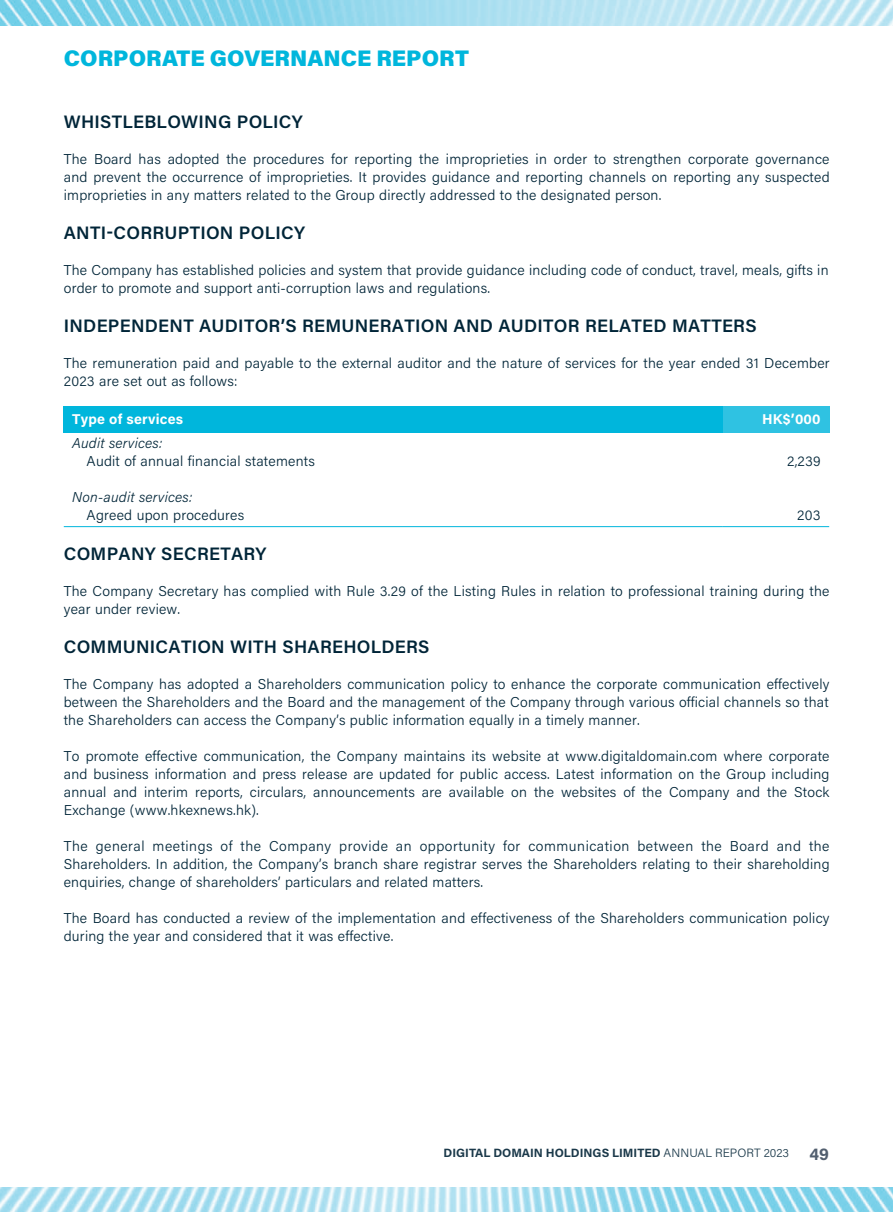
<style>
.page{position:relative;width:893px;height:1212px;background:#fff}
.page>*{position:absolute;margin:0;border:0;box-sizing:border-box;transform-origin:0 0}
.t1{font:900 22.5px "Acumin Pro";color:#00b6dc}
.t2{font:600 18px "Acumin Pro";letter-spacing:.015em;color:#002538}
.t3{font:300 14.25px/18px "Acumin Pro";letter-spacing:.015em;color:#002538;text-align:justify}
.t4{font:italic 300 14.25px "Acumin Pro";letter-spacing:.015em;color:#002538}
.t5{font:700 14.25px "Acumin Pro";letter-spacing:.015em;color:#fff}
.t6{font:700 12px "Acumin Pro";color:#1b394a}
.s1{font-weight:300}
.s2{font-size:17.25px;color:#525f6f}
</style>
<div class="page">
<img style="left:0;top:0;width:893px;height:1212px">
<div style="left:0;top:26px;width:893px;height:1160px;background:#fff"></div>
<div style="left:64px;top:406px;width:659px;height:26px;background:#00b6dc"></div>
<div style="left:723px;top:406px;width:106px;height:26px;background:#2fc2e2"></div>
<hr style="left:64px;top:526px;width:659px;height:1px;background:#00b6dc">
<hr style="left:723px;top:526px;width:106px;height:1px;background:#00b6dc">
<h1 class="t1" style="left:64px;top:42px;width:407px">CORPORATE GOVERNANCE REPORT</h1>
<p class="t2" style="left:64px;top:109px;width:241px">WHISTLEBLOWING POLICY</p>
<p class="t3" style="left:64px;top:149px;width:767px">The Board has adopted the procedures for reporting the improprieties in order to strengthen corporate governance and prevent the occurrence of improprieties. It provides guidance and reporting channels on reporting any suspected improprieties in any matters related to the Group directly addressed to the designated person.</p>
<p class="t2" style="left:64px;top:220px;width:243px">ANTI-CORRUPTION POLICY</p>
<p class="t3" style="left:64px;top:260px;width:766px">The Company has established policies and system that provide guidance including code of conduct, travel, meals, gifts in order to promote and support anti-corruption laws and regulations.</p>
<p class="t2" style="left:64px;top:313px;width:694px">INDEPENDENT AUDITOR’S REMUNERATION AND AUDITOR RELATED MATTERS</p>
<p class="t3" style="left:64px;top:353px;width:767px">The remuneration paid and payable to the external auditor and the nature of services for the year ended 31 December<br>2023 are set out as follows:</p>
<p class="t5" style="left:72px;top:409px;width:112px">Type of services</p>
<p class="t5" style="left:762px;top:409px;width:60px">HK$’000</p>
<p class="t4" style="left:72px;top:433px;width:92px">Audit services:</p>
<p class="t3" style="left:87px;top:452px;width:230px">Audit of annual financial statements</p>
<p class="t3" style="left:787px;top:452px;width:35px">2,239</p>
<p class="t4" style="left:72px;top:487px;width:122px">Non-audit services:</p>
<p class="t3" style="left:87px;top:506px;width:159px">Agreed upon procedures</p>
<p class="t3" style="left:797px;top:506px;width:25px">203</p>
<p class="t2" style="left:64px;top:541px;width:204px">COMPANY SECRETARY</p>
<p class="t3" style="left:64px;top:582px;width:767px">The Company Secretary has complied with Rule 3.29 of the Listing Rules in relation to professional training during the year under review.</p>
<p class="t2" style="left:64px;top:634px;width:367px">COMMUNICATION WITH SHAREHOLDERS</p>
<p class="t3" style="left:64px;top:675px;width:767px">The Company has adopted a Shareholders communication policy to enhance the corporate communication effectively between the Shareholders and the Board and the management of the Company through various official channels so that the Shareholders can access the Company’s public information equally in a timely manner.</p>
<p class="t3" style="left:64px;top:746px;width:767px">To promote effective communication, the Company maintains its website at www.digitaldomain.com where corporate and business information and press release are updated for public access. Latest information on the Group including annual and interim reports, circulars, announcements are available on the websites of the Company and the Stock Exchange (www.hkexnews.hk).</p>
<p class="t3" style="left:64px;top:836px;width:767px">The general meetings of the Company provide an opportunity for communication between the Board and the Shareholders. In addition, the Company’s branch share registrar serves the Shareholders relating to their shareholding enquiries, change of shareholders’ particulars and related matters.</p>
<p class="t3" style="left:64px;top:908px;width:767px">The Board has conducted a review of the implementation and effectiveness of the Shareholders communication policy during the year and considered that it was effective.</p>
<p class="t6" style="left:444px;top:1145px;width:387px">DIGITAL DOMAIN HOLDINGS LIMITED <span class="s1">ANNUAL REPORT 2023</span> <span class="s2">49</span></p>
</div>
